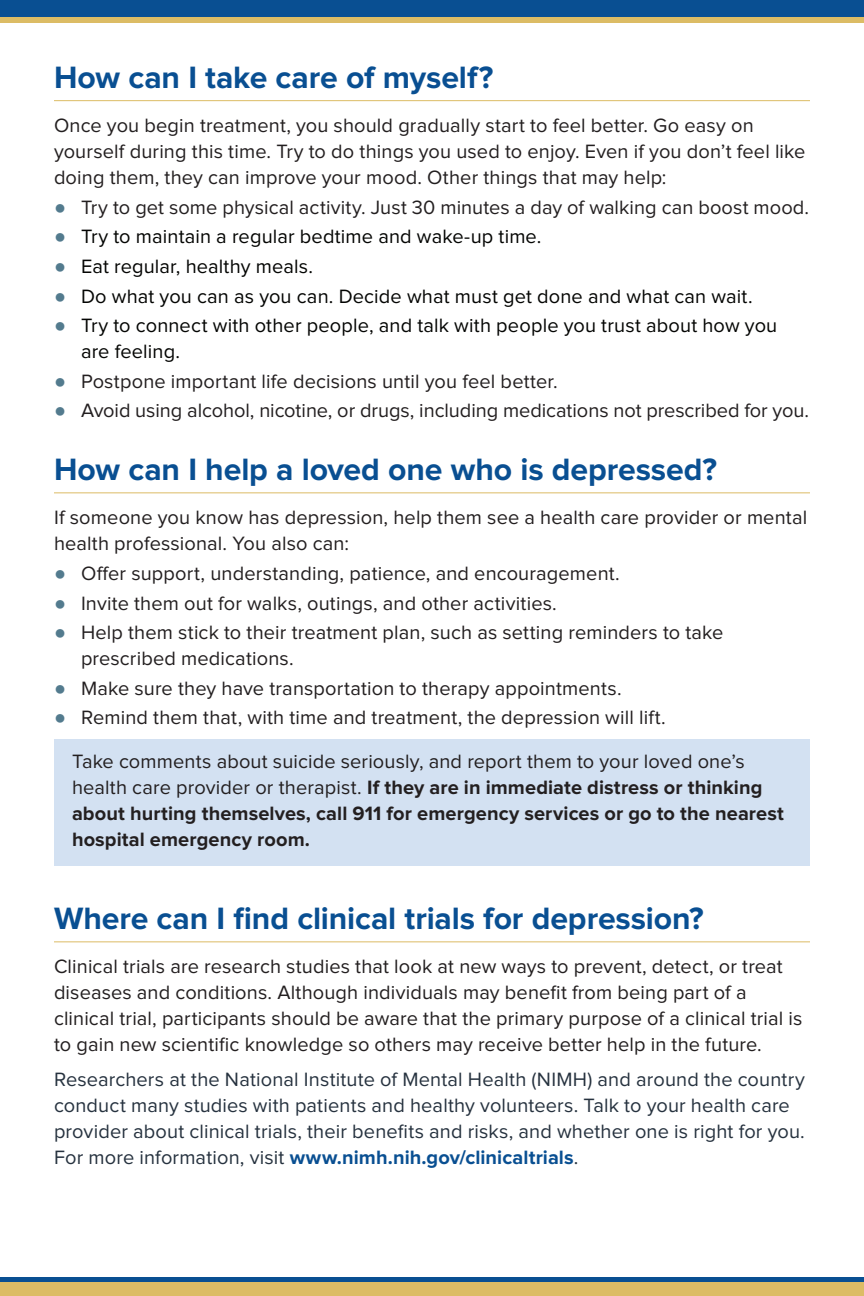
<style>
.page{position:relative;width:864px;height:1296px;background:#fff}
.page>*{position:absolute;margin:0;border:0;box-sizing:border-box;transform-origin:0 0}
.t1{font:700 32px "Proxima Nova";letter-spacing:-.005em;color:#094f92}
.t2{font:20px/26px "Proxima Nova";letter-spacing:.005em;color:#231f20}
.t3{font:20px/26px "Proxima Nova";letter-spacing:.005em;color:#26323f}
.t4{font:700 20px/26px "Proxima Nova";letter-spacing:.005em;color:#231f20}
.t5{font:20px/26px "Proxima Nova";letter-spacing:.005em;color:#040503}
.s1{font-family:"Arial";color:#537b8e}
.s2{font-weight:400}
.s3{font-weight:700;color:#094f92}
</style>
<div class="page">
<div style="left:54px;top:739px;width:756px;height:126px;background:#d3e1f2"></div>
<hr style="left:54px;top:100px;width:756px;height:1px;background:#dcbc65">
<hr style="left:54px;top:492px;width:756px;height:1px;background:#dcbc65">
<hr style="left:54px;top:941px;width:756px;height:1px;background:#dcbc65">
<div style="left:0;top:1277px;width:864px;height:5px;background:#094f92"></div>
<div style="left:0;top:1282px;width:864px;height:14px;background:#dcbc65"></div>
<div style="left:0;top:0;width:864px;height:20px;background:#094f92"></div>
<div style="left:0;top:18px;width:864px;height:5px;background:#dcbc65"></div>
<h2 class="t1" style="left:54px;top:63px;width:441px">How can I take care of myself?</h2>
<p class="t2" style="left:54px;top:113px;width:753px">Once you begin treatment, you should gradually start to feel better. Go easy on yourself during this time. Try to do things you used to enjoy. Even if you don’t feel like doing them, they can improve your mood. Other things that may help:</p>
<p class="t2" style="left:54px;top:195px;width:757px"><span class="s1">●</span> Try to get some physical activity. Just 30 minutes a day of walking can boost mood.</p>
<p class="t5" style="left:54px;top:225px;width:489px"><span class="s1">●</span> Try to maintain a regular bedtime and wake-up time.</p>
<p class="t5" style="left:54px;top:254px;width:260px"><span class="s1">●</span> Eat regular, healthy meals.</p>
<p class="t5" style="left:54px;top:284px;width:700px"><span class="s1">●</span> Do what you can as you can. Decide what must get done and what can wait.</p>
<p class="t5" style="left:81px;top:313px;width:698px;text-indent:-27px"><span class="s1">●</span> Try to connect with other people, and talk with people you trust about how you are feeling.</p>
<p class="t2" style="left:54px;top:369px;width:505px"><span class="s1">●</span> Postpone important life decisions until you feel better.</p>
<p class="t2" style="left:54px;top:399px;width:757px"><span class="s1">●</span> Avoid using alcohol, nicotine, or drugs, including medications not prescribed for you.</p>
<h2 class="t1" style="left:54px;top:455px;width:665px">How can I help a loved one who is depressed?</h2>
<p class="t2" style="left:54px;top:506px;width:755px">If someone you know has depression, help them see a health care provider or mental health professional. You also can:</p>
<p class="t2" style="left:54px;top:561px;width:567px"><span class="s1">●</span> Offer support, understanding, patience, and encouragement.</p>
<p class="t2" style="left:54px;top:591px;width:504px"><span class="s1">●</span> Invite them out for walks, outings, and other activities.</p>
<p class="t2" style="left:81px;top:620px;width:644px;text-indent:-27px"><span class="s1">●</span> Help them stick to their treatment plan, such as setting reminders to take prescribed medications.</p>
<p class="t2" style="left:54px;top:676px;width:569px"><span class="s1">●</span> Make sure they have transportation to therapy appointments.</p>
<p class="t2" style="left:54px;top:706px;width:613px"><span class="s1">●</span> Remind them that, with time and treatment, the depression will lift.</p>
<p class="t4" style="left:72px;top:750px;width:713px"><span class="s2">Take comments about suicide seriously, and report them to your loved one’s health care provider or therapist.</span> If they are in immediate distress or thinking about hurting themselves, call 911 for emergency services or go to the nearest hospital emergency room.</p>
<h2 class="t1" style="left:54px;top:904px;width:651px">Where can I find clinical trials for depression?</h2>
<p class="t2" style="left:54px;top:955px;width:750px">Clinical trials are research studies that look at new ways to prevent, detect, or treat diseases and conditions. Although individuals may benefit from being part of a clinical trial, participants should be aware that the primary purpose of a clinical trial is to gain new scientific knowledge so others may receive better help in the future.</p>
<p class="t3" style="left:54px;top:1068px;width:752px">Researchers at the National Institute of Mental Health (NIMH) and around the country conduct many studies with patients and healthy volunteers. Talk to your health care provider about clinical trials, their benefits and risks, and whether one is right for you.<br>For more information, visit <span class="s3">www.nimh.nih.gov/clinicaltrials</span>.</p>
</div>
